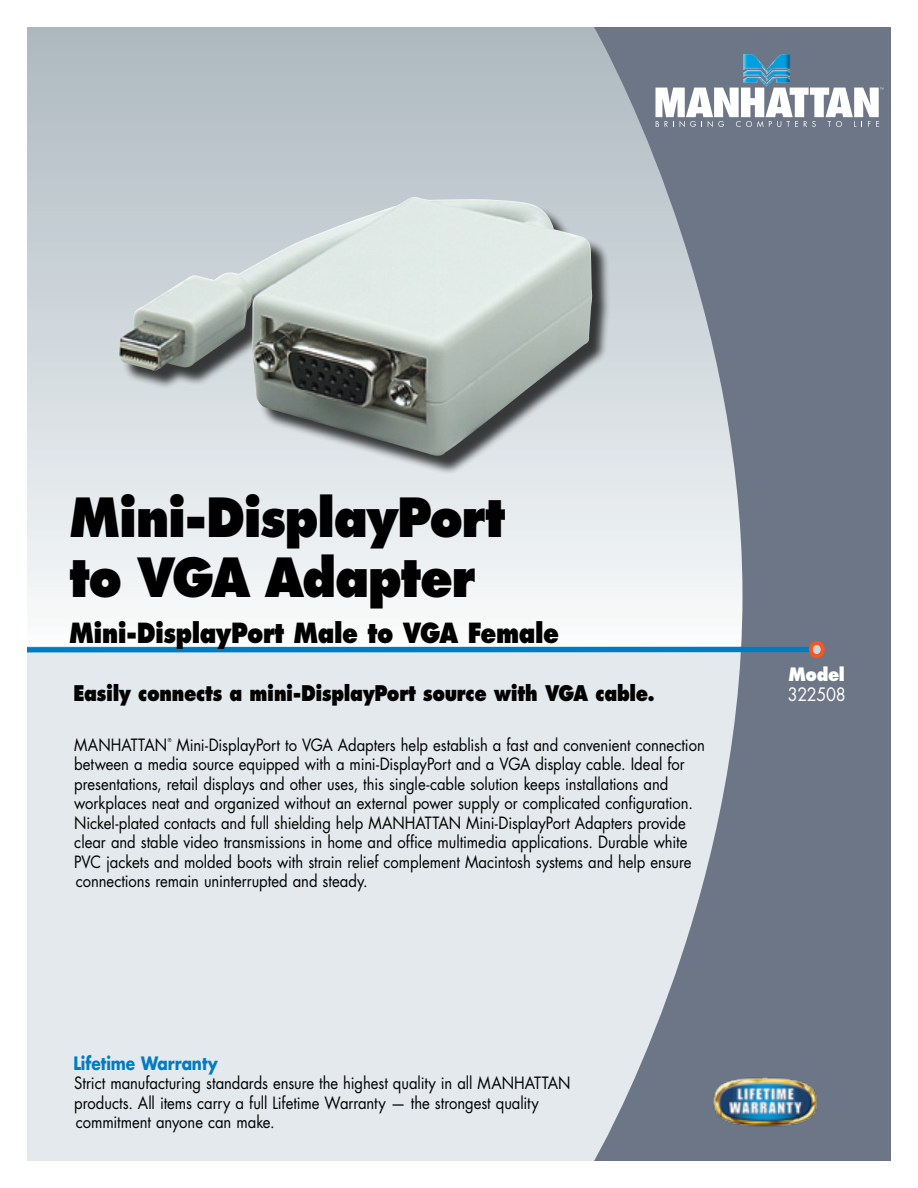
<style>
.page{position:relative;width:918px;height:1188px;background:#fff}
.page>*{position:absolute;margin:0;border:0;box-sizing:border-box;transform-origin:0 0}
.t1{font:800 52.5px/60px "Futura Std";letter-spacing:-.03em;color:#000;scale:.9 1}
.t2{font:800 27px "Futura Std";letter-spacing:-.02em;color:#000;scale:.85 1}
.t3{font:800 21px "Futura Std";letter-spacing:-.02em;color:#000;scale:.85 1}
.t4{font:700 18px "Futura Std";letter-spacing:-.005em;color:#007cc2;scale:.85 1}
.t5{font:18px "Futura Std";letter-spacing:-.025em;color:#fff;scale:.9 1}
.t6{font:800 18px "Futura Std";color:#fff;scale:.9 1}
.t7{font:16.5px/19.5px "Futura Std";letter-spacing:-.005em;color:#000;scale:.9 1}
.t8{font:5.25px "Futura Std";color:#000;scale:.9 1}
</style>
<div class="page">
<div style="left:27px;top:27px;width:733px;height:623px;background:linear-gradient(to bottom,#abb8bf,#f9fbfc)"></div>
<div style="left:27px;top:646px;width:729px;height:515px;background:#e3e9ec"></div>
<svg style="left:594px;top:27px;width:297px;height:1134px;fill:#6d7686"></svg>
<div style="left:27px;top:647px;width:785px;height:5px;background:#007cc2"></div>
<div style="left:811px;top:643px;width:12px;height:13px;background:#ccd6db;border-radius:50%"></div>
<div style="left:809px;top:641px;width:16px;height:17px;border:4px solid #f15822;border-radius:50%"></div>
<img style="left:714px;top:1077px;width:103px;height:50px">
<div style="left:121px;top:199px;width:577px;height:359px;background:#000;opacity:.75"></div>
<img style="left:118px;top:197px;width:475px;height:262px">
<svg style="left:655px;top:88px;width:229px;height:39px"></svg>
<img style="left:743px;top:54px;width:16px;height:16px">
<img style="left:774px;top:54px;width:15px;height:16px">
<img style="left:759px;top:60px;width:3px;height:22px">
<img style="left:771px;top:60px;width:4px;height:22px">
<img style="left:762px;top:64px;width:3px;height:18px">
<img style="left:768px;top:64px;width:3px;height:21px">
<img style="left:765px;top:68px;width:3px;height:15px">
<img style="left:743px;top:74px;width:16px;height:9px">
<img style="left:774px;top:74px;width:16px;height:9px">
<h1 class="t1" style="left:69px;top:487px;width:486px">Mini-DisplayPort to VGA Adapter</h1>
<h2 class="t2" style="left:69px;top:616px;width:578px">Mini-DisplayPort Male to VGA Female</h2>
<p class="t3" style="left:74px;top:680px;width:686px">Easily connects a mini-DisplayPort source with VGA cable.</p>
<p class="t7" style="left:74px;top:735px;width:105px">MANHATTAN</p>
<p class="t8" style="left:168px;top:737px;width:6px">®</p>
<p class="t7" style="left:74px;top:735px;width:702px;text-indent:102px">Mini-DisplayPort to VGA Adapters help establish a fast and convenient connection between a media source equipped with a mini-DisplayPort and a VGA display cable. Ideal for presentations, retail displays and other uses, this single-cable solution keeps installations and workplaces neat and organized without an external power supply or complicated configuration.<br>Nickel-plated contacts and full shielding help MANHATTAN Mini-DisplayPort Adapters provide clear and stable video transmissions in home and office multimedia applications. Durable white PVC jackets and molded boots with strain relief complement Macintosh systems and help ensure connections remain uninterrupted and steady.</p>
<p class="t4" style="left:74px;top:1051px;width:171px">Lifetime Warranty</p>
<p class="t7" style="left:74px;top:1074px;width:553px">Strict manufacturing standards ensure the highest quality in all MANHATTAN products. All items carry a full Lifetime Warranty — the strongest quality commitment anyone can make.</p>
<p class="t6" style="left:788px;top:663px;width:64px">Model</p>
<p class="t5" style="left:788px;top:682px;width:66px">322508</p>
</div>
